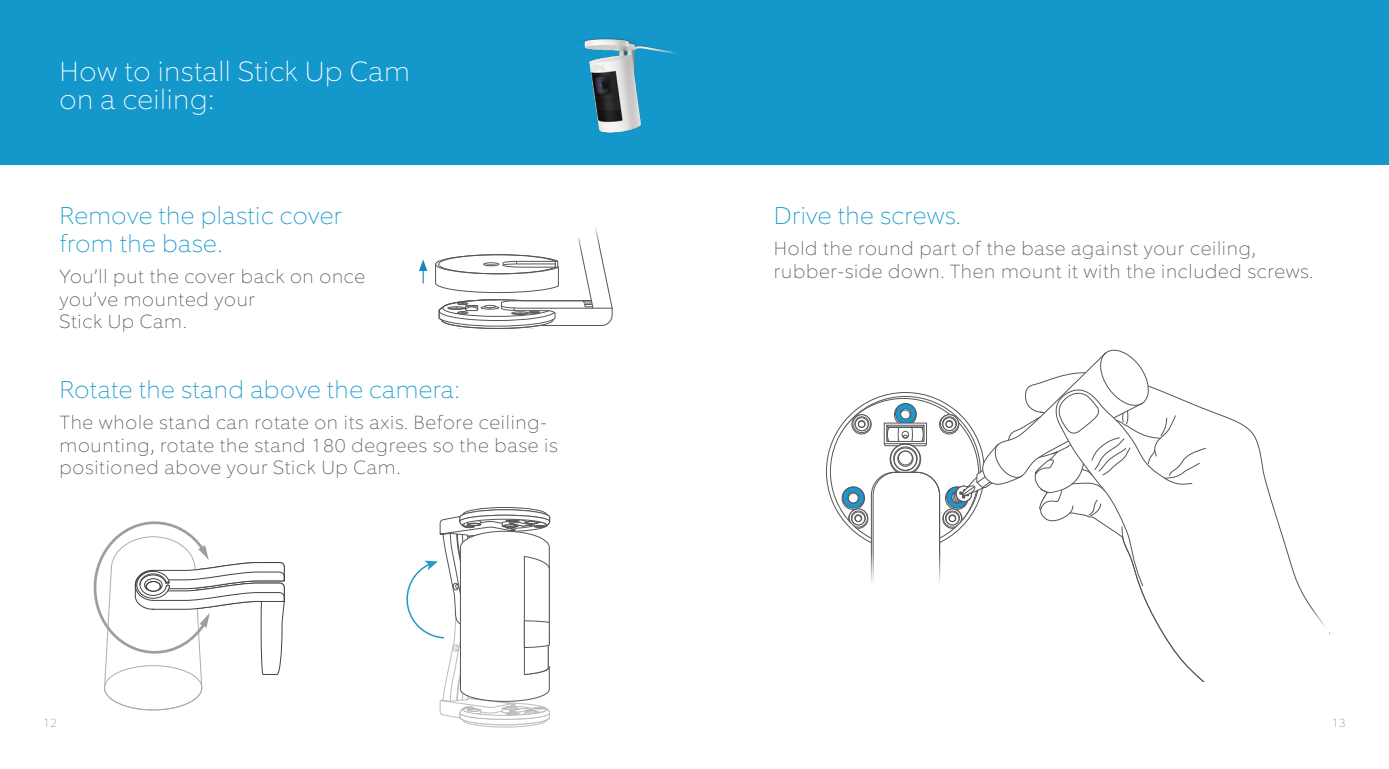
<style>
.page{position:relative;width:1389px;height:769px;background:#fff}
.page>*{position:absolute;margin:0;border:0;box-sizing:border-box;transform-origin:0 0}
.t1{font:100 28px/28px "Equip";letter-spacing:.02em;color:#fff}
.t2{font:100 24.5px/28px "Equip";letter-spacing:.02em;color:#1498cb}
.t3{font:100 19.25px/22.8px "Equip";letter-spacing:.04em;color:#54565a}
.t4{font:100 12.25px "Equip";color:#939598}
</style>
<div class="page">
<div style="left:0;top:0;width:1389px;height:165px;background:#1498cb"></div>
<img style="left:583px;top:38px;width:93px;height:95px">
<svg style="left:830px;top:349px;width:496px;height:333px"></svg>
<svg style="left:93px;top:521px;width:192px;height:190px"></svg>
<svg style="left:406px;top:507px;width:144px;height:220px"></svg>
<svg style="left:419px;top:259px;width:8px;height:25px"></svg>
<svg style="left:435px;top:227px;width:178px;height:102px"></svg>
<h1 class="t1" style="left:60px;top:57px;width:352px">How to install Stick Up Cam on a ceiling:</h1>
<p class="t2" style="left:60px;top:201px;width:284px">Remove the plastic cover from the base.</p>
<p class="t3" style="left:60px;top:265px;width:307px">You’ll put the cover back on once you’ve mounted your<br>Stick Up Cam.</p>
<p class="t2" style="left:60px;top:376px;width:401px">Rotate the stand above the camera:</p>
<p class="t3" style="left:60px;top:411px;width:500px">The whole stand can rotate on its axis. Before ceiling&shy;mounting, rotate the stand 180 degrees so the base is positioned above your Stick Up Cam.</p>
<p class="t2" style="left:774px;top:201px;width:188px">Drive the screws.</p>
<p class="t3" style="left:774px;top:237px;width:540px">Hold the round part of the base against your ceiling, rubber-side down. Then mount it with the included screws.</p>
<p class="t4" style="left:43px;top:715px;width:15px">12</p>
<p class="t4" style="left:1332px;top:715px;width:15px">13</p>
</div>
